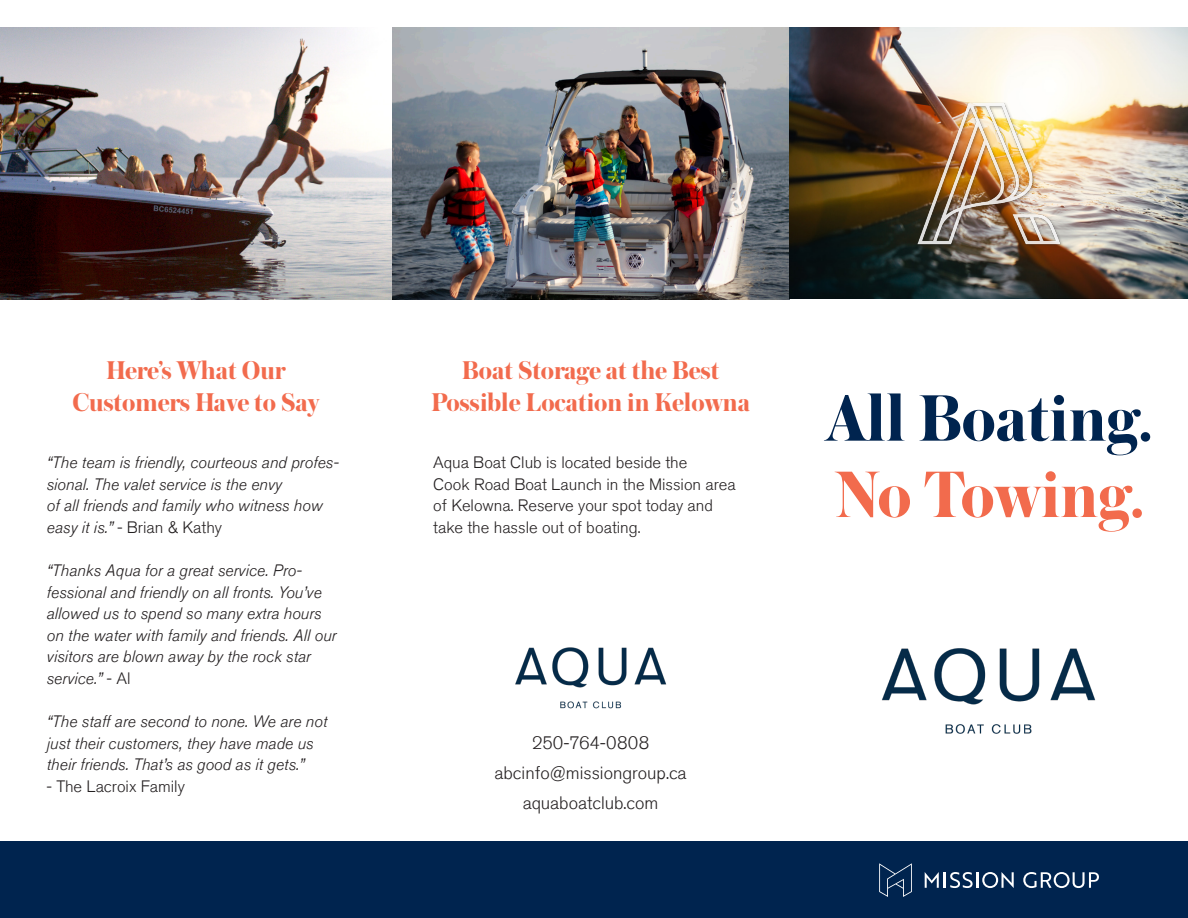
<style>
.page{position:relative;width:1188px;height:918px;background:#fff}
.page>*{position:absolute;margin:0;border:0;box-sizing:border-box;transform-origin:0 0}
.t1{font:700 69px "Austin Cy";color:#00244f}
.t2{font:700 69px "Austin Cy";color:#f26b4d}
.t3{font:700 27px/32.4px "Austin Cy";color:#f26b4d;text-align:center}
.t4{font:300 18px "Akzidenz Grotesk Pro";color:#231f20}
.t5{font:italic 300 16.5px/21.6px "Akzidenz Grotesk Pro";color:#231f20}
.t6{font:300 16.5px/21.6px "Akzidenz Grotesk Pro";color:#231f20}
.s1{font-style:normal}
</style>
<div class="page">
<img style="left:882px;top:648px;width:214px;height:86px">
<img style="left:515px;top:647px;width:152px;height:62px">
<img style="left:0;top:27px;width:1188px;height:272px">
<img style="left:912px;top:98px;width:152px;height:153px">
<div style="left:0;top:842px;width:1188px;height:76px;background:#00244f"></div>
<svg style="left:925px;top:872px;width:89px;height:16px"></svg>
<svg style="left:1023px;top:872px;width:76px;height:16px"></svg>
<svg style="left:879px;top:863px;width:33px;height:34px"></svg>
<p class="t3" style="left:72px;top:353px;width:248px">Here’s What Our<br>Customers Have to Say</p>
<p class="t5" style="left:47px;top:451px;width:294px">“The team is friendly, courteous and profes&shy;sional. The valet service is the envy<br>of all friends and family who witness how easy it is.” <span class="s1">- Brian &amp; Kathy</span></p>
<p class="t5" style="left:47px;top:559px;width:291px">“Thanks Aqua for a great service. Pro&shy;fessional and friendly on all fronts. You’ve allowed us to spend so many extra hours on the water with family and friends. All our visitors are blown away by the rock star service.” <span class="s1">- Al</span></p>
<p class="t5" style="left:47px;top:711px;width:282px">“The staff are second to none. We are not just their customers, they have made us their friends. That’s as good as it gets.”</p>
<p class="t6" style="left:47px;top:775px;width:140px">- The Lacroix Family</p>
<p class="t3" style="left:462px;top:353px;width:259px">Boat Storage at the Best</p>
<p class="t3" style="left:431px;top:385px;width:320px">Possible Location in Kelowna</p>
<p class="t6" style="left:433px;top:451px;width:256px">Aqua Boat Club is located beside the</p>
<p class="t6" style="left:433px;top:473px;width:304px">Cook Road Boat Launch in the Mission area of Kelowna. Reserve your spot today and take the hassle out of boating.</p>
<p class="t1" style="left:825px;top:369px;width:329px">All Boating.</p>
<p class="t2" style="left:834px;top:445px;width:312px">No Towing.</p>
<p class="t4" style="left:532px;top:731px;width:119px">250-764-0808</p>
<p class="t4" style="left:495px;top:761px;width:194px">abcinfo@missiongroup.ca</p>
<p class="t4" style="left:523px;top:791px;width:137px">aquaboatclub.com</p>
</div>
